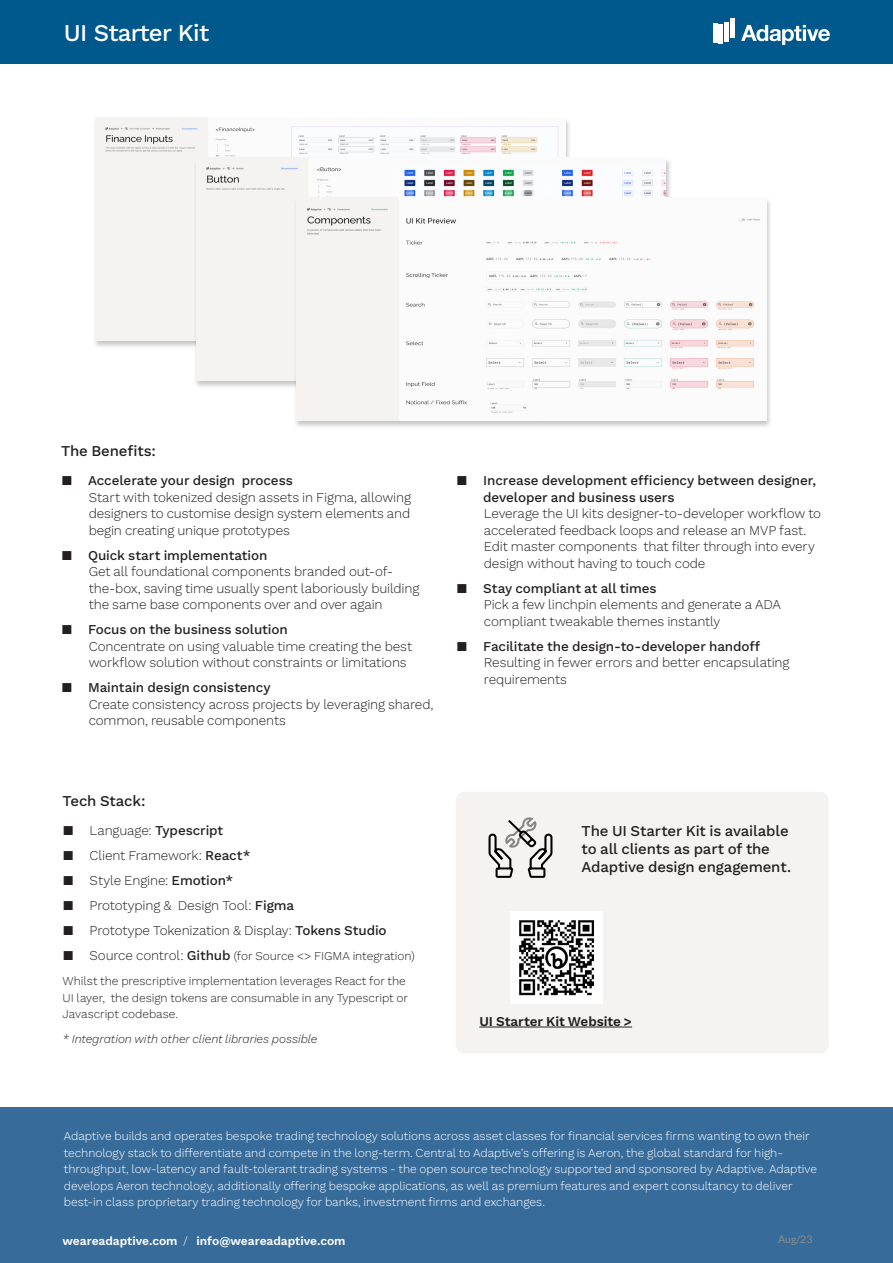
<style>
.page{position:relative;width:893px;height:1263px;background:#fff}
.page>*{position:absolute;margin:0;border:0;box-sizing:border-box;transform-origin:0 0}
.t1{font:500 24px "Work Sans";letter-spacing:-.03em;color:#fff}
.Body_text{font:500 15px/18px "Work Sans";letter-spacing:-.01em;color:#231f20}
.Body_text-2{font:13.5px/16.5px "Work Sans";letter-spacing:-.01em;color:#231f20}
.t2{font:500 13.5px/16.5px "Work Sans";letter-spacing:-.01em;color:#231f20}
.Body_text-3{font:600 13.5px "Work Sans";letter-spacing:-.005em;color:#231f20}
.Body_text-4{font:12px/16.5px "Work Sans";letter-spacing:-.005em;color:#fff}
.Body_text-5{font:12px/16.5px "Work Sans";letter-spacing:-.005em;color:#231f20}
.Body_text-6{font:italic 12px "Work Sans";letter-spacing:-.005em;color:#231f20}
.Body_text-7{font:600 12px "Work Sans";letter-spacing:-.005em;color:#fff}
.t3{font:10.5px "Lato";color:#8a8c8f}
.s1{font-weight:400}
.s2{font-weight:500}
.s3{font-size:13.5px}
.s4{font-weight:500;font-size:13.5px}
</style>
<div class="page">
<div style="left:456px;top:792px;width:373px;height:261px;background:#f4f3f2;border-radius:9px"></div>
<div style="left:0;top:1108px;width:893px;height:155px;background:#376b9a"></div>
<svg style="left:488px;top:817px;width:65px;height:61px"></svg>
<div style="left:0;top:0;width:893px;height:64px;background:#00598c"></div>
<hr style="left:713px;top:23px;width:4px;height:19px;background:#fff">
<div style="left:718px;top:25px;width:5px;height:19px;background:#fff"></div>
<div style="left:724px;top:22px;width:5px;height:19px;background:#fff"></div>
<div style="left:730px;top:19px;width:5px;height:19px;background:#fff"></div>
<svg style="left:741px;top:25px;width:89px;height:20px"></svg>
<div style="left:93px;top:117px;width:479px;height:232px;background:#231f20;opacity:.26"></div>
<img style="left:96px;top:118px;width:470px;height:222px">
<div style="left:193px;top:157px;width:479px;height:232px;background:#231f20;opacity:.26"></div>
<img style="left:196px;top:158px;width:470px;height:222px">
<div style="left:293px;top:197px;width:479px;height:232px;background:#231f20;opacity:.26"></div>
<img style="left:296px;top:198px;width:470px;height:222px">
<hr style="left:479px;top:1027px;width:153px;height:1px;background:#231f20">
<img style="left:510px;top:912px;width:93px;height:91px">
<p class="t1" style="left:64px;top:15px;width:147px">UI Starter Kit</p>
<p class="Body_text" style="left:61px;top:441px;width:96px">The Benefits:</p>
<p class="t2" style="left:61px;top:472px;width:233px"><span class="s1">■</span> Accelerate your design process</p>
<p class="Body_text-2" style="left:89px;top:488px;width:324px;text-align:justify">Start with tokenized design assets in Figma, allowing designers to customise design system elements and begin creating unique prototypes</p>
<p class="t2" style="left:61px;top:546px;width:208px"><span class="s1">■</span> Quick start implementation</p>
<p class="Body_text-2" style="left:89px;top:563px;width:332px">Get all foundational components branded out-of&shy;the-box, saving time usually spent laboriously building the same base components over and over again</p>
<p class="t2" style="left:61px;top:621px;width:228px"><span class="s1">■</span> Focus on the business solution</p>
<p class="Body_text-2" style="left:89px;top:637px;width:325px">Concentrate on using valuable time creating the best workflow solution without constraints or limitations</p>
<p class="t2" style="left:61px;top:679px;width:211px"><span class="s1">■</span> Maintain design consistency</p>
<p class="Body_text-2" style="left:89px;top:695px;width:346px">Create consistency across projects by leveraging shared, common, reusable components</p>
<p class="t2" style="left:483px;top:472px;width:334px;text-indent:-27px"><span class="s1">■</span> Increase development efficiency between designer, developer and business users</p>
<p class="Body_text-2" style="left:484px;top:505px;width:339px">Leverage the UI kits designer-to-developer workflow to accelerated feedback loops and release an MVP fast.<br>Edit master components that filter through into every design without having to touch code</p>
<p class="t2" style="left:456px;top:579px;width:202px"><span class="s1">■</span> Stay compliant at all times</p>
<p class="Body_text-2" style="left:484px;top:596px;width:299px">Pick a few linchpin elements and generate a ADA compliant tweakable themes instantly</p>
<p class="t2" style="left:456px;top:637px;width:305px"><span class="s1">■</span> Facilitate the design-to-developer handoff</p>
<p class="Body_text-2" style="left:484px;top:654px;width:307px">Resulting in fewer errors and better encapsulating requirements</p>
<p class="Body_text" style="left:63px;top:791px;width:85px">Tech Stack:</p>
<p class="Body_text-2" style="left:63px;top:822px;width:162px">■ Language: <span class="s2">Typescript</span></p>
<p class="Body_text-2" style="left:63px;top:847px;width:189px">■ Client Framework: <span class="s2">React*</span></p>
<p class="Body_text-2" style="left:63px;top:872px;width:172px">■ Style Engine: <span class="s2">Emotion*</span></p>
<p class="Body_text-2" style="left:63px;top:897px;width:233px">■ Prototyping &amp; Design Tool: <span class="s2">Figma</span></p>
<p class="Body_text-2" style="left:63px;top:922px;width:326px">■ Prototype Tokenization &amp; Display: <span class="s2">Tokens Studio</span></p>
<p class="Body_text-5" style="left:63px;top:947px;width:354px"><span class="s3">■ Source control:</span> <span class="s4">Github</span> (for Source &lt;&gt; FIGMA integration)</p>
<p class="Body_text-5" style="left:63px;top:972px;width:347px">Whilst the prescriptive implementation leverages React for the<br>UI layer, the design tokens are consumable in any Typescript or<br>Javascript codebase.</p>
<p class="Body_text-6" style="left:63px;top:1030px;width:256px">* Integration with other client libraries possible</p>
<p class="Body_text" style="left:582px;top:822px;width:211px">The UI Starter Kit is available to all clients as part of the<br>Adaptive design engagement.</p>
<p class="Body_text-3" style="left:479px;top:1011px;width:154px">UI Starter Kit Website &gt;</p>
<p class="Body_text-4" style="left:64px;top:1127px;width:755px">Adaptive builds and operates bespoke trading technology solutions across asset classes for financial services firms wanting to own their technology stack to differentiate and compete in the long-term. Central to Adaptive’s offering is Aeron, the global standard for high&shy;throughput, low-latency and fault-tolerant trading systems - the open source technology supported and sponsored by Adaptive. Adaptive develops Aeron technology, additionally offering bespoke applications, as well as premium features and expert consultancy to deliver best-in class proprietary trading technology for banks, investment firms and exchanges.</p>
<p class="t3" style="left:778px;top:1233px;width:36px">Aug/23</p>
<p class="Body_text-7" style="left:63px;top:1232px;width:284px">weareadaptive.com <span class="s1">/</span> info@weareadaptive.com</p>
</div>
